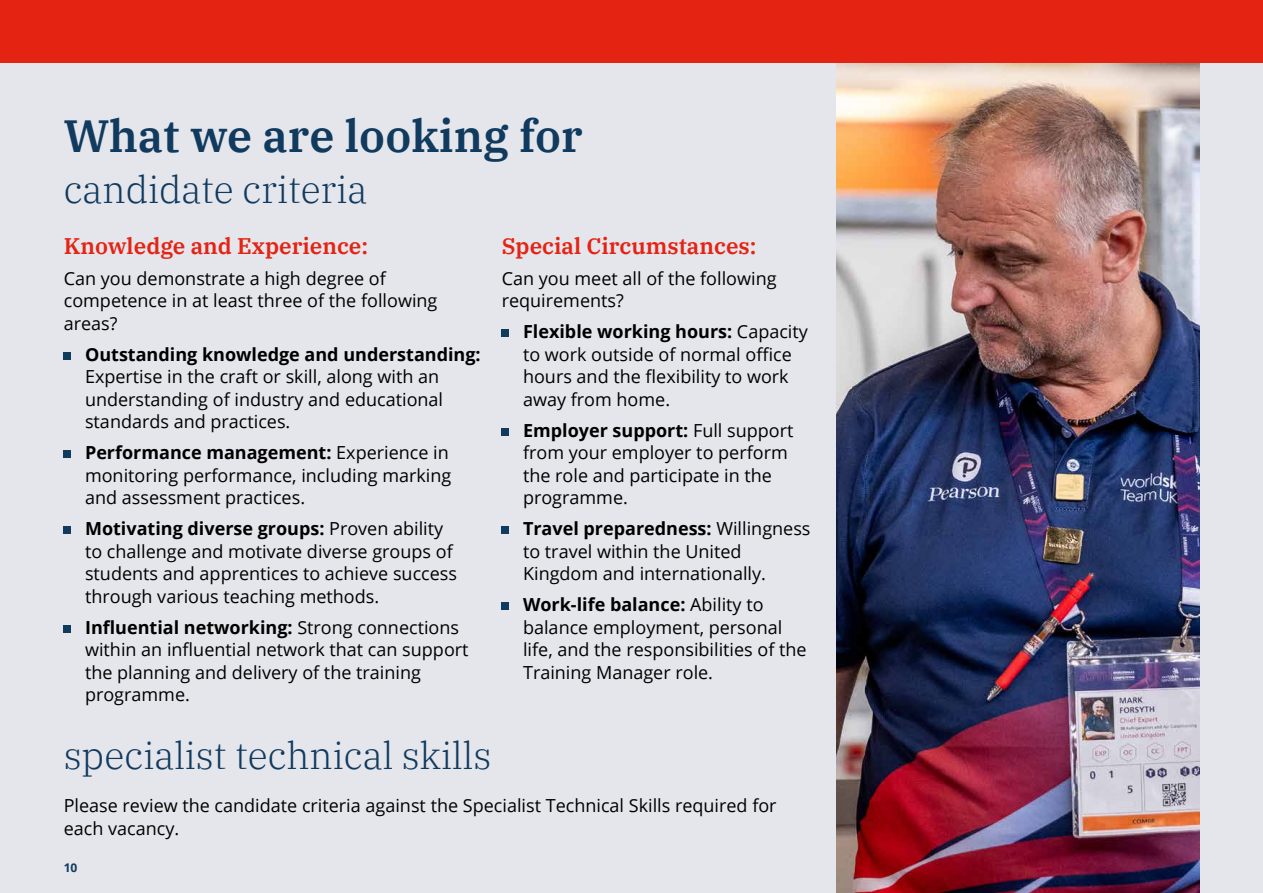
<style>
.page{position:relative;width:1263px;height:893px;background:#fff}
.page>*{position:absolute;margin:0;border:0;box-sizing:border-box;transform-origin:0 0}
.t1{font:600 45px "IBM Plex Serif";color:#103a5e}
.t2{font:300 37.5px "IBM Plex Serif";color:#103a5e}
.t3{font:600 22.5px "IBM Plex Serif";color:#e42313}
.t4{font:18px/22.5px "Open Sans";color:#000}
.t5{font:700 18px "Open Sans";color:#000}
.t6{font:700 12px "Open Sans";color:#103a5e}
.s1{font-weight:700}
</style>
<div class="page">
<div style="left:0;top:0;width:1263px;height:64px;background:#e42313"></div>
<div style="left:0;top:64px;width:1263px;height:829px;background:#e5e5ec"></div>
<div style="left:64px;top:352px;width:7px;height:7px;background:#103a5e"></div>
<div style="left:64px;top:451px;width:7px;height:7px;background:#103a5e"></div>
<div style="left:64px;top:527px;width:7px;height:7px;background:#103a5e"></div>
<div style="left:64px;top:625px;width:7px;height:7px;background:#103a5e"></div>
<div style="left:502px;top:330px;width:7px;height:7px;background:#103a5e"></div>
<div style="left:502px;top:428px;width:7px;height:7px;background:#103a5e"></div>
<div style="left:502px;top:527px;width:7px;height:7px;background:#103a5e"></div>
<div style="left:502px;top:603px;width:7px;height:7px;background:#103a5e"></div>
<img style="left:836px;top:64px;width:363px;height:829px">
<h1 class="t1" style="left:64px;top:101px;width:520px">What we are looking for</h1>
<h2 class="t2" style="left:64px;top:162px;width:305px">candidate criteria</h2>
<p class="t3" style="left:64px;top:228px;width:306px">Knowledge and Experience:</p>
<p class="t4" style="left:64px;top:266px;width:375px">Can you demonstrate a high degree of competence in at least three of the following areas?</p>
<p class="t5" style="left:85px;top:341px;width:397px">Outstanding knowledge and understanding:</p>
<p class="t4" style="left:85px;top:365px;width:360px">Expertise in the craft or skill, along with an understanding of industry and educational standards and practices.</p>
<p class="t4" style="left:85px;top:441px;width:368px"><span class="s1">Performance management:</span> Experience in monitoring performance, including marking and assessment practices.</p>
<p class="t4" style="left:85px;top:517px;width:374px"><span class="s1">Motivating diverse groups:</span> Proven ability to challenge and motivate diverse groups of students and apprentices to achieve success through various teaching methods.</p>
<p class="t4" style="left:85px;top:616px;width:385px"><span class="s1">Influential networking:</span> Strong connections within an influential network that can support the planning and delivery of the training programme.</p>
<p class="t3" style="left:502px;top:228px;width:256px">Special Circumstances:</p>
<p class="t4" style="left:502px;top:266px;width:276px">Can you meet all of the following requirements?</p>
<p class="t4" style="left:523px;top:320px;width:286px"><span class="s1">Flexible working hours:</span> Capacity to work outside of normal office hours and the flexibility to work away from home.</p>
<p class="t4" style="left:523px;top:418px;width:272px"><span class="s1">Employer support:</span> Full support from your employer to perform the role and participate in the programme.</p>
<p class="t4" style="left:523px;top:517px;width:289px"><span class="s1">Travel preparedness:</span> Willingness to travel within the United<br>Kingdom and internationally.</p>
<p class="t4" style="left:523px;top:593px;width:285px"><span class="s1">Work-life balance:</span> Ability to balance employment, personal life, and the responsibilities of the<br>Training Manager role.</p>
<h2 class="t2" style="left:64px;top:728px;width:429px">specialist technical skills</h2>
<p class="t4" style="left:64px;top:794px;width:714px">Please review the candidate criteria against the Specialist Technical Skills required for each vacancy.</p>
<p class="t6" style="left:64px;top:860px;width:15px">10</p>
</div>
